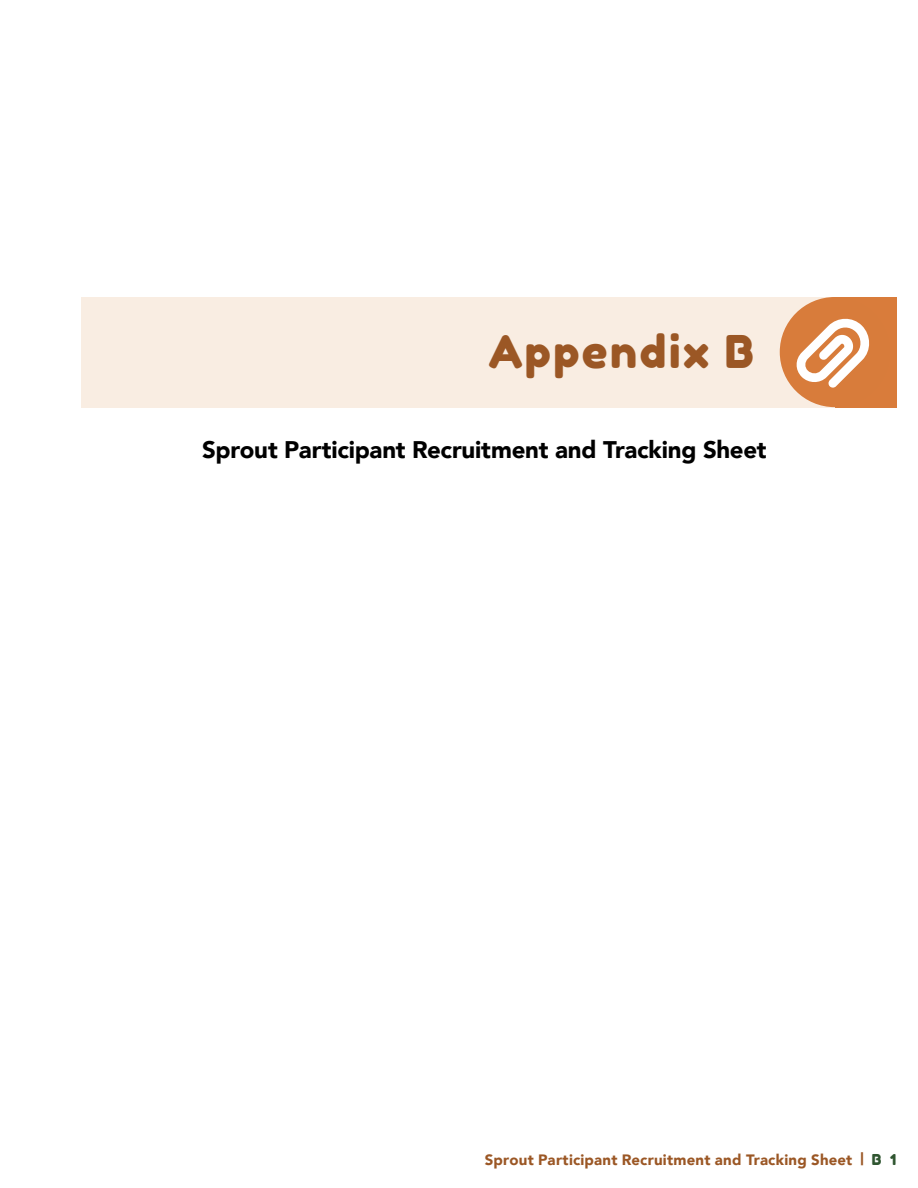
<style>
.page{position:relative;width:918px;height:1188px;background:#fff}
.page>*{position:absolute;margin:0;border:0;box-sizing:border-box;transform-origin:0 0}
.Heading_2_-_Appendix__TOC_Tag{font:45px "Fredoka One";letter-spacing:.055em;color:#9b5725}
.Appendix_Cover_-_Subtitle{font:900 24px "Avenir";letter-spacing:-.01em;color:#000}
.t1{font:900 15px "Avenir";letter-spacing:.015em;color:#9b5725}
.s1{font-size:13.05px}
.s2{font-family:"Fredoka One";font-weight:400;color:#2f5530}
</style>
<div class="page">
<div style="left:81px;top:297px;width:815px;height:110px;background:#f9ede2"></div>
<div style="left:835px;top:297px;width:61px;height:110px;background:#d97c3b"></div>
<div style="left:780px;top:297px;width:110px;height:110px;background:#d87c3b;border-radius:50%"></div>
<svg style="left:796px;top:318px;width:74px;height:70px"></svg>
<h2 class="Heading_2_-_Appendix__TOC_Tag" style="left:489px;top:324px;width:267px">Appendix B</h2>
<p class="Appendix_Cover_-_Subtitle" style="left:202px;top:429px;width:566px">Sprout Participant Recruitment and Tracking Sheet</p>
<p class="t1" style="left:485px;top:1147px;width:413px">Sprout Participant Recruitment and Tracking Sheet <span class="s1">|</span> <span class="s2">B 1</span></p>
</div>
